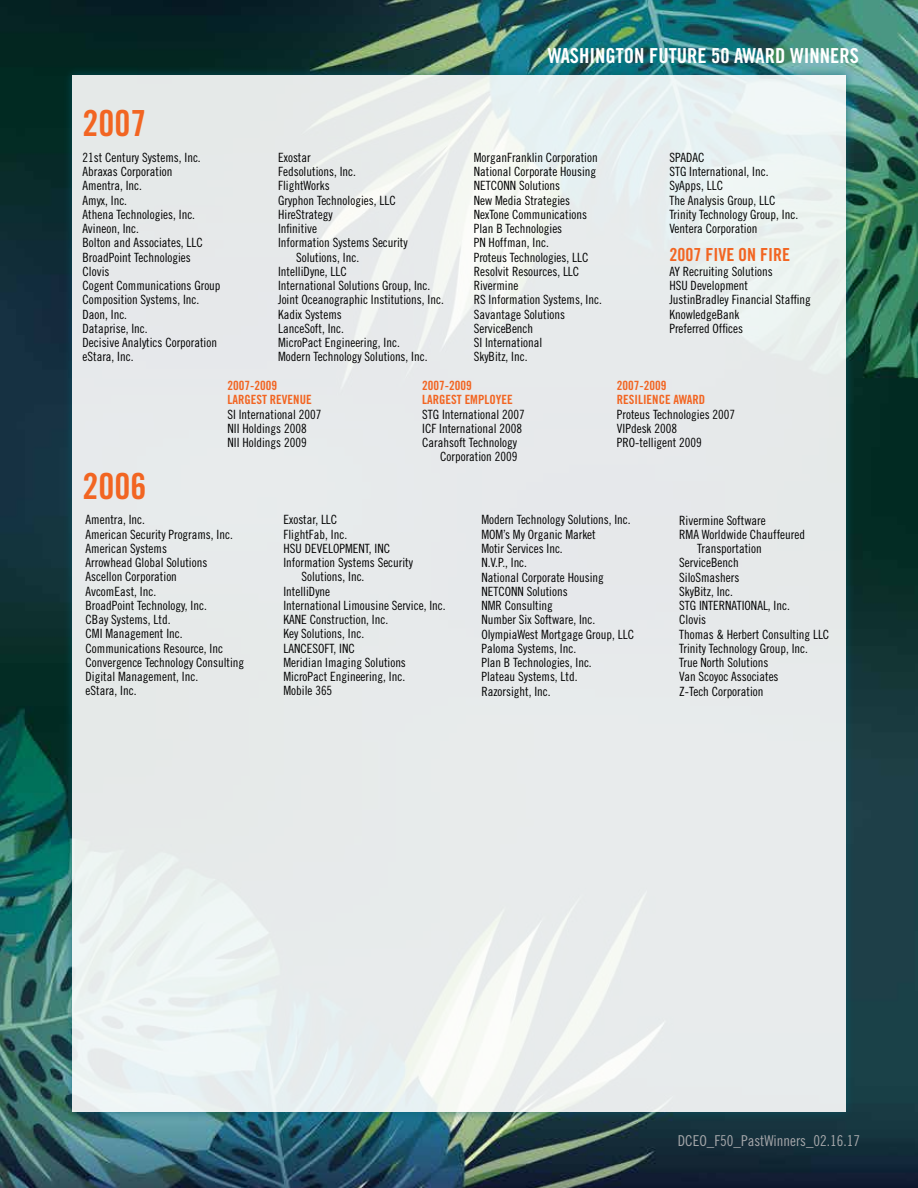
<style>
.page{position:relative;width:918px;height:1188px;background:#fff}
.page>*{position:absolute;margin:0;border:0;box-sizing:border-box;transform-origin:0 0}
.t1{font:36px "Trade Gothic Bold Cond Twenty";color:#f26522}
.t2{font:20.7px "Trade Gothic Bold Cond Twenty";color:#fff}
.t3{font:18px "Trade Gothic Bold Cond Twenty";color:#f26522}
.t4{font:15px "Trade Gothic Cond Eighteen";color:#a5a7aa}
.t5{font:12.75px/14.2px "Trade Gothic Cond Eighteen";color:#000}
.t6{font:12.75px/14.2px "Trade Gothic Bold Cond Twenty";color:#f26522}
</style>
<div class="page">
<img style="left:0;top:0;width:918px;height:1188px">
<div style="left:63px;top:66px;width:793px;height:1056px;background:#005b6e;opacity:.75"></div>
<div style="left:72px;top:76px;width:774px;height:1036px;background:linear-gradient(to right,#e8ebec,#e9eced)"></div>
<h1 class="t1" style="left:83px;top:101px;width:65px">2007</h1>
<p class="t5" style="left:83px;top:150px;width:140px">21st Century Systems, Inc.<br>Abraxas Corporation<br>Amentra, Inc.<br>Amyx, Inc.<br>Athena Technologies, Inc.<br>Avineon, Inc.<br>Bolton and Associates, LLC<br>BroadPoint Technologies<br>Clovis<br>Cogent Communications Group<br>Composition Systems, Inc.<br>Daon, Inc.<br>Dataprise, Inc.<br>Decisive Analytics Corporation eStara, Inc.</p>
<p class="t5" style="left:278px;top:150px;width:34px">Exostar</p>
<p class="t5" style="left:278px;top:164px;width:79px">Fedsolutions, Inc.</p>
<p class="t5" style="left:278px;top:179px;width:53px">FlightWorks</p>
<p class="t5" style="left:278px;top:193px;width:119px">Gryphon Technologies, LLC</p>
<p class="t5" style="left:278px;top:207px;width:56px">HireStrategy</p>
<p class="t5" style="left:278px;top:221px;width:40px">Infinitive</p>
<p class="t5" style="left:278px;top:236px;width:131px">Information Systems Security</p>
<p class="t5" style="left:296px;top:250px;width:65px">Solutions, Inc.</p>
<p class="t5" style="left:278px;top:264px;width:70px">IntelliDyne, LLC</p>
<p class="t5" style="left:278px;top:278px;width:154px">International Solutions Group, Inc.</p>
<p class="t5" style="left:278px;top:293px;width:167px">Joint Oceanographic Institutions, Inc.</p>
<p class="t5" style="left:278px;top:307px;width:65px">Kadix Systems</p>
<p class="t5" style="left:278px;top:321px;width:67px">LanceSoft, Inc.</p>
<p class="t5" style="left:278px;top:335px;width:123px">MicroPact Engineering, Inc.</p>
<p class="t5" style="left:278px;top:350px;width:151px">Modern Technology Solutions, Inc.</p>
<h2 class="t2" style="left:548px;top:43px;width:313px">WASHINGTON FUTURE 50 AWARD WINNERS</h2>
<p class="t5" style="left:474px;top:150px;width:130px">MorganFranklin Corporation<br>National Corporate Housing<br>NETCONN Solutions<br>New Media Strategies<br>NexTone Communications<br>Plan B Technologies<br>PN Hoffman, Inc.<br>Proteus Technologies, LLC<br>Resolvit Resources, LLC<br>Rivermine<br>RS Information Systems, Inc.<br>Savantage Solutions<br>ServiceBench<br>SI International<br>SkyBitz, Inc.</p>
<p class="t5" style="left:669px;top:150px;width:130px">SPADAC<br>STG International, Inc.<br>SyApps, LLC<br>The Analysis Group, LLC<br>Trinity Technology Group, Inc.<br>Ventera Corporation</p>
<h3 class="t3" style="left:669px;top:244px;width:122px">2007 FIVE ON FIRE</h3>
<p class="t5" style="left:669px;top:264px;width:143px">AY Recruiting Solutions<br>HSU Development<br>JustinBradley Financial Staffing<br>KnowledgeBank<br>Preferred Offices</p>
<h1 class="t1" style="left:83px;top:465px;width:65px">2006</h1>
<p class="t6" style="left:227px;top:378px;width:86px">2007-2009<br>LARGEST REVENUE</p>
<p class="t5" style="left:227px;top:407px;width:96px">SI International 2007<br>NII Holdings 2008<br>NII Holdings 2009</p>
<p class="t6" style="left:422px;top:378px;width:92px">2007-2009<br>LARGEST EMPLOYEE</p>
<p class="t5" style="left:422px;top:407px;width:104px">STG International 2007</p>
<p class="t5" style="left:422px;top:421px;width:101px">ICF International 2008</p>
<p class="t5" style="left:422px;top:435px;width:96px">Carahsoft Technology</p>
<p class="t5" style="left:440px;top:450px;width:79px">Corporation 2009</p>
<p class="t6" style="left:617px;top:378px;width:90px">2007-2009<br>RESILIENCE AWARD</p>
<p class="t5" style="left:617px;top:407px;width:120px">Proteus Technologies 2007<br>VIPdesk 2008<br>PRO-telligent 2009</p>
<p class="t5" style="left:86px;top:513px;width:160px">Amentra, Inc.<br>American Security Programs, Inc.<br>American Systems<br>Arrowhead Global Solutions<br>Ascellon Corporation<br>AvcomEast, Inc.<br>BroadPoint Technology, Inc.<br>CBay Systems, Ltd.<br>CMI Management Inc.<br>Communications Resource, Inc<br>Convergence Technology Consulting<br>Digital Management, Inc.<br>eStara, Inc.</p>
<p class="t5" style="left:283px;top:513px;width:55px">Exostar, LLC</p>
<p class="t5" style="left:283px;top:527px;width:65px">FlightFab, Inc.</p>
<p class="t5" style="left:283px;top:541px;width:108px">HSU DEVELOPMENT, INC</p>
<p class="t5" style="left:283px;top:555px;width:131px">Information Systems Security</p>
<p class="t5" style="left:301px;top:570px;width:65px">Solutions, Inc.</p>
<p class="t5" style="left:283px;top:584px;width:48px">IntelliDyne</p>
<p class="t5" style="left:283px;top:598px;width:164px">International Limousine Service, Inc.</p>
<p class="t5" style="left:283px;top:612px;width:106px">KANE Construction, Inc.</p>
<p class="t5" style="left:283px;top:627px;width:82px">Key Solutions, Inc.</p>
<p class="t5" style="left:283px;top:641px;width:73px">LANCESOFT, INC</p>
<p class="t5" style="left:283px;top:655px;width:124px">Meridian Imaging Solutions</p>
<p class="t5" style="left:283px;top:669px;width:123px">MicroPact Engineering, Inc.</p>
<p class="t5" style="left:283px;top:684px;width:50px">Mobile 365</p>
<p class="t5" style="left:481px;top:513px;width:154px">Modern Technology Solutions, Inc.<br>MOM’s My Organic Market<br>Motir Services Inc.<br>N.V.P., Inc.<br>National Corporate Housing<br>NETCONN Solutions<br>NMR Consulting<br>Number Six Software, Inc.<br>OlympiaWest Mortgage Group, LLC<br>Paloma Systems, Inc.<br>Plan B Technologies, Inc.<br>Plateau Systems, Ltd.<br>Razorsight, Inc.</p>
<p class="t5" style="left:679px;top:513px;width:88px">Rivermine Software</p>
<p class="t5" style="left:679px;top:527px;width:127px">RMA Worldwide Chauffeured</p>
<p class="t5" style="left:697px;top:541px;width:66px">Transportation</p>
<p class="t5" style="left:679px;top:556px;width:61px">ServiceBench</p>
<p class="t5" style="left:679px;top:570px;width:62px">SiloSmashers</p>
<p class="t5" style="left:679px;top:584px;width:55px">SkyBitz, Inc.</p>
<p class="t5" style="left:679px;top:598px;width:112px">STG INTERNATIONAL, Inc.</p>
<p class="t5" style="left:679px;top:613px;width:28px">Clovis</p>
<p class="t5" style="left:679px;top:627px;width:152px">Thomas &amp; Herbert Consulting LLC</p>
<p class="t5" style="left:679px;top:641px;width:130px">Trinity Technology Group, Inc.</p>
<p class="t5" style="left:679px;top:655px;width:91px">True North Solutions</p>
<p class="t5" style="left:679px;top:670px;width:101px">Van Scoyoc Associates</p>
<p class="t5" style="left:679px;top:684px;width:86px">Z-Tech Corporation</p>
<p class="t4" style="left:678px;top:1132px;width:184px">DCEO_F50_PastWinners_02.16.17</p>
</div>
